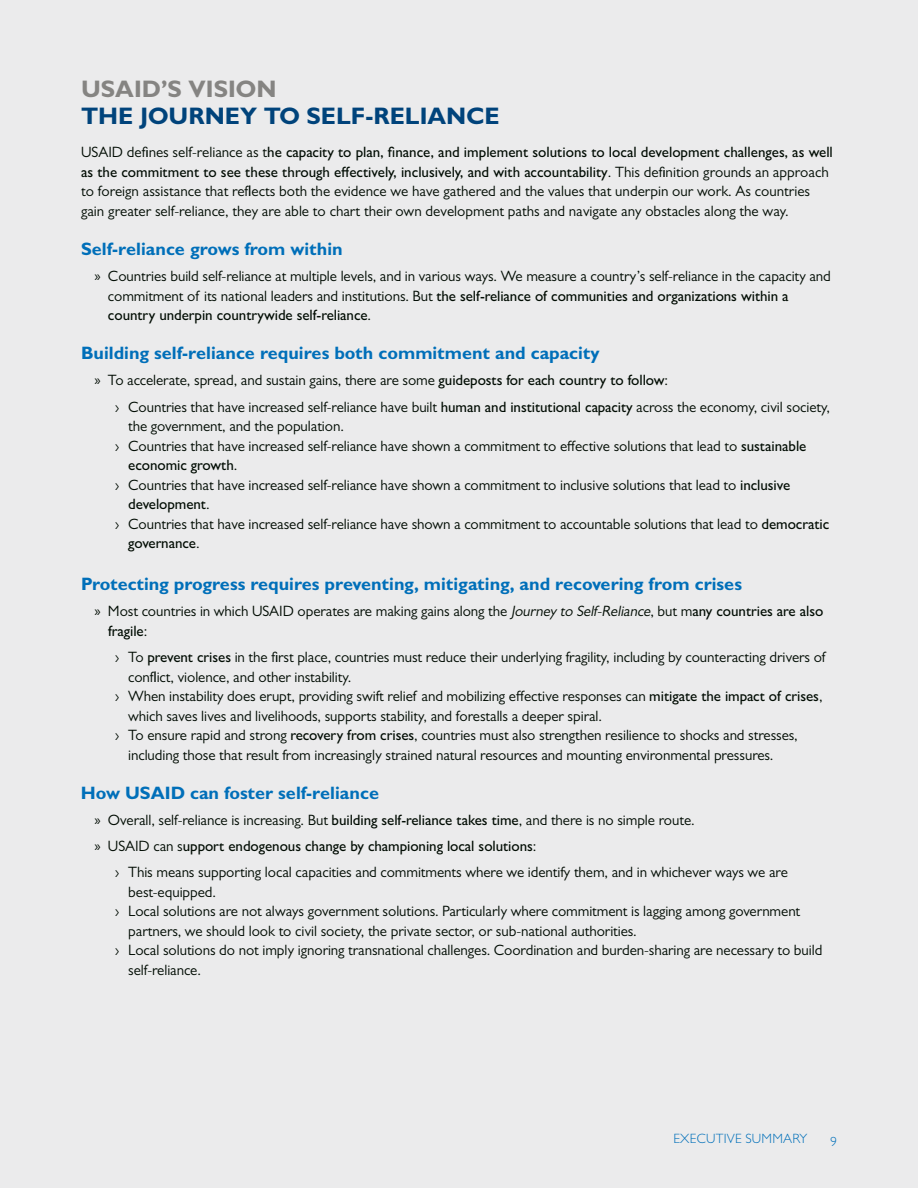
<style>
.page{position:relative;width:918px;height:1188px;background:#ebebec}
.page>*{position:absolute;margin:0;border:0;box-sizing:border-box;transform-origin:0 0}
.t1{font:700 24px "Gill Sans MT Std";color:#00437b}
.t2{font:700 24px "Gill Sans MT Std";color:#858482}
.t3{font:700 18px "Gill Sans MT Std";color:#006fb9}
.t4{font:15px/19.5px "Gill Sans MT Std";letter-spacing:-.005em;color:#010c03}
.t5{font:500 15px/26.2px "Gill Sans MT Std";letter-spacing:-.005em;color:#010c03}
.t6{font:300 13.5px "Gill Sans MT Std";letter-spacing:.015em;color:#006fb9}
.s1{font-weight:500}
.s2{font-family:"Myriad Pro"}
.s3{font-weight:400}
.s4{font-style:italic}
.s5{font-family:"Myriad Pro";font-weight:400}
</style>
<div class="page">
<h1 class="t2" style="left:81px;top:74px;width:197px">USAID’S VISION</h1>
<h1 class="t1" style="left:81px;top:101px;width:420px">THE JOURNEY TO SELF-RELIANCE</h1>
<p class="t4" style="left:81px;top:142px;width:753px">USAID defines self-reliance as t<span class="s1">he capacity to plan, finance, and implement solutions to local development challenges, as well as the commitment to see these through effectively, inclusively, and with accountability</span>. This definition grounds an approach to foreign assistance that reflects both the evidence we have gathered and the values that underpin our work. As countries gain greater self-reliance, they are able to chart their own development paths and navigate any obstacles along the way.</p>
<p class="t3" style="left:81px;top:238px;width:263px">Self-reliance grows from within</p>
<p class="t4" style="left:108px;top:266px;width:724px;text-indent:-14px"><span class="s2">»</span> Countries build self-reliance at multiple levels, and in various ways. We measure a country’s self-reliance in the capacity and commitment of its national leaders and institutions. But <span class="s1">the self-reliance of communities and organizations within a country underpin countrywide self-reliance</span>.</p>
<p class="t3" style="left:81px;top:342px;width:520px">Building self-reliance requires both commitment and capacity</p>
<p class="t4" style="left:115px;top:367px;width:717px;line-height:26.2px;text-indent:-20px"><span class="s2">»</span> To accelerate, spread, and sustain gains, there are some <span class="s1">guideposts for each country to follow</span>:<br>› Countries that have increased self-reliance have built <span class="s1">human and institutional capacity</span> across the economy, civil society,</p>
<p class="t4" style="left:128px;top:416px;width:217px">the government, and the population.</p>
<p class="t4" style="left:115px;top:436px;width:693px">› Countries that have increased self-reliance have shown a commitment to effective solutions that lead to <span class="s1">sustainable</span></p>
<p class="t5" style="left:128px;top:452px;width:111px">economic growth<span class="s3">.</span></p>
<p class="t4" style="left:115px;top:475px;width:677px">› Countries that have increased self-reliance have shown a commitment to inclusive solutions that lead to <span class="s1">inclusive</span></p>
<p class="t5" style="left:128px;top:491px;width:83px">development<span class="s3">.</span></p>
<p class="t4" style="left:115px;top:514px;width:716px">› Countries that have increased self-reliance have shown a commitment to accountable solutions that lead to <span class="s1">democratic</span></p>
<p class="t5" style="left:128px;top:530px;width:73px">governance<span class="s3">.</span></p>
<p class="t3" style="left:81px;top:573px;width:663px">Protecting progress requires preventing, mitigating, and recovering from crises</p>
<p class="t4" style="left:108px;top:601px;width:717px;text-indent:-14px"><span class="s2">»</span> Most countries in which USAID operates are making gains along the <span class="s4">Journey to Self-Reliance</span>, but m<span class="s1">any countries are also fragile</span>:</p>
<p class="t4" style="left:115px;top:647px;width:712px">› To <span class="s1">prevent crises</span> in the first place, countries must reduce their underlying fragility, including by counteracting drivers of</p>
<p class="t4" style="left:128px;top:667px;width:225px">conflict, violence, and other instability.</p>
<p class="t4" style="left:115px;top:686px;width:709px">› When instability does erupt, providing swift relief and mobilizing effective responses can <span class="s1">mitigate the impact of crises</span>,</p>
<p class="t4" style="left:128px;top:706px;width:475px">which saves lives and livelihoods, supports stability, and forestalls a deeper spiral.</p>
<p class="t4" style="left:115px;top:725px;width:685px">› To ensure rapid and strong <span class="s1">recovery from crises</span>, countries must also strengthen resilience to shocks and stresses,</p>
<p class="t4" style="left:128px;top:745px;width:647px">including those that result from increasingly strained natural resources and mounting environmental pressures.</p>
<p class="t3" style="left:81px;top:781px;width:300px">How USAID can foster self-reliance</p>
<p class="t5" style="left:94px;top:806px;width:602px"><span class="s5">»</span> <span class="s3">Overall, self-reliance is increasing. But</span> building self-reliance takes time<span class="s3">, and there is no simple route. </span><span class="s5">»</span> <span class="s3">USAID can s</span>upport endogenous change by championing local solutions<span class="s3">:</span></p>
<p class="t4" style="left:115px;top:862px;width:675px">› This means supporting local capacities and commitments where we identify them, and in whichever ways we are</p>
<p class="t4" style="left:128px;top:882px;width:89px">best-equipped.</p>
<p class="t4" style="left:115px;top:901px;width:687px">› Local solutions are not always government solutions. Particularly where commitment is lagging among government</p>
<p class="t4" style="left:128px;top:921px;width:510px">partners, we should look to civil society, the private sector, or sub-national authorities.</p>
<p class="t4" style="left:115px;top:940px;width:709px">› Local solutions do not imply ignoring transnational challenges. Coordination and burden-sharing are necessary to build</p>
<p class="t4" style="left:128px;top:960px;width:74px">self-reliance.</p>
<p class="t6" style="left:673px;top:1131px;width:136px">EXECUTIVE SUMMARY</p>
<p class="t6" style="left:830px;top:1131px;width:8px">9</p>
</div>
